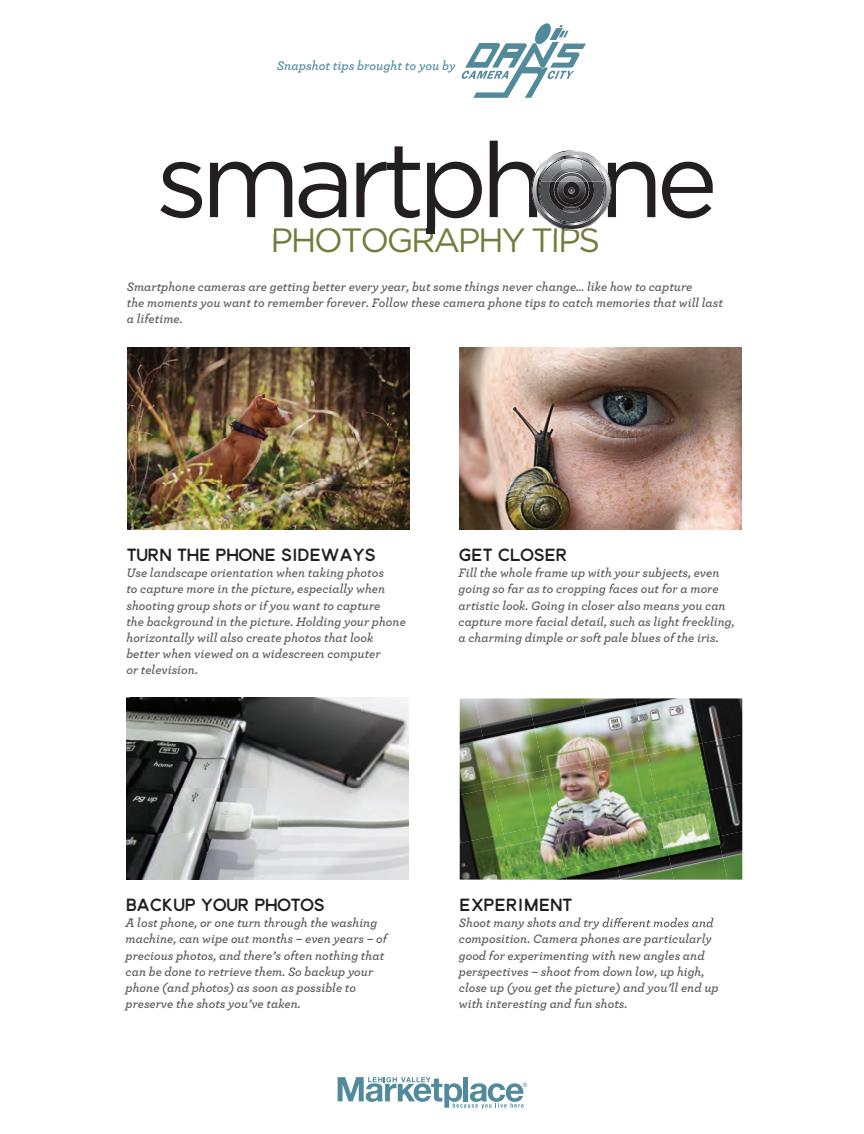
<style>
.page{position:relative;width:864px;height:1134px;background:#fff}
.page>*{position:absolute;margin:0;border:0;box-sizing:border-box;transform-origin:0 0}
.t1{font:105px "Gotham HTF";letter-spacing:-.07em;color:#231f20}
.t2{font:33.9px "Gotham HTF";letter-spacing:-.07em;color:#747b3b}
.t3{font:17.7px "Smoothy Sans";letter-spacing:-.05em;color:#231f20}
.t4{font:italic 600 13.2px "Archer";color:#508a9b}
.t5{font:italic 600 12.9px/16.2px "Archer";color:#57585a}
.s1{color:#231f20}
</style>
<div class="page">
<img style="left:459px;top:347px;width:283px;height:183px">
<img style="left:127px;top:347px;width:283px;height:183px">
<img style="left:460px;top:698px;width:15px;height:44px">
<img style="left:475px;top:698px;width:53px;height:44px">
<img style="left:528px;top:698px;width:54px;height:33px">
<img style="left:582px;top:698px;width:53px;height:22px">
<img style="left:635px;top:698px;width:2px;height:11px">
<img style="left:460px;top:742px;width:24px;height:46px">
<img style="left:484px;top:731px;width:51px;height:57px">
<img style="left:535px;top:720px;width:51px;height:57px">
<img style="left:586px;top:709px;width:51px;height:57px">
<img style="left:637px;top:698px;width:52px;height:57px">
<img style="left:689px;top:698px;width:53px;height:46px">
<img style="left:460px;top:788px;width:34px;height:46px">
<img style="left:494px;top:777px;width:51px;height:57px">
<img style="left:545px;top:766px;width:51px;height:57px">
<img style="left:596px;top:755px;width:51px;height:57px">
<img style="left:647px;top:744px;width:51px;height:57px">
<img style="left:698px;top:735px;width:44px;height:55px">
<img style="left:460px;top:834px;width:43px;height:46px">
<img style="left:503px;top:823px;width:52px;height:57px">
<img style="left:555px;top:812px;width:51px;height:57px">
<img style="left:606px;top:801px;width:51px;height:57px">
<img style="left:657px;top:790px;width:51px;height:57px">
<img style="left:708px;top:783px;width:34px;height:53px">
<img style="left:516px;top:869px;width:49px;height:11px">
<img style="left:565px;top:858px;width:51px;height:22px">
<img style="left:616px;top:847px;width:51px;height:33px">
<img style="left:667px;top:836px;width:51px;height:44px">
<img style="left:718px;top:831px;width:24px;height:49px">
<svg style="left:603px;top:918px;width:111px;height:9px"></svg>
<img style="left:126px;top:697px;width:283px;height:183px">
<svg style="left:426px;top:151px;width:184px;height:83px"></svg>
<svg style="left:462px;top:23px;width:124px;height:75px"></svg>
<svg style="left:338px;top:1077px;width:189px;height:32px"></svg>
<p class="t4" style="left:277px;top:55px;width:180px">Snapshot tips brought to you by</p>
<h1 class="t1" style="left:156px;top:122px;width:564px">smartphone</h1>
<h2 class="t2" style="left:271px;top:222px;width:331px">PHOTOG<span class="s1">RA</span>PHY TIPS</h2>
<p class="t5" style="left:127px;top:277px;width:598px">Smartphone cameras are getting better every year, but some things never change… like how to capture<br>the moments you want to remember forever. Follow these camera phone tips to catch memories that will last a lifetime.</p>
<h3 class="t3" style="left:126px;top:547px;width:251px">TURN THE PHONE SIDEWAYS</h3>
<p class="t5" style="left:126px;top:564px;width:281px">Use landscape orientation when taking photos<br>to capture more in the picture, especially when shooting group shots or if you want to capture<br>the background in the picture. Holding your phone horizontally will also create photos that look better when viewed on a widescreen computer<br>or television.</p>
<h3 class="t3" style="left:459px;top:547px;width:111px">GET CLOSER</h3>
<p class="t5" style="left:459px;top:564px;width:278px">Fill the whole frame up with your subjects, even going so far as to cropping faces out for a more artistic look. Going in closer also means you can capture more facial detail, such as light freckling, a charming dimple or soft pale blues of the iris.</p>
<h3 class="t3" style="left:126px;top:897px;width:201px">BACKUP YOUR PHOTOS</h3>
<p class="t5" style="left:126px;top:914px;width:263px">A lost phone, or one turn through the washing machine, can wipe out months – even years – of precious photos, and there’s often nothing that can be done to retrieve them. So backup your phone (and photos) as soon as possible to preserve the shots you’ve taken.</p>
<h3 class="t3" style="left:459px;top:897px;width:115px">EXPERIMENT</h3>
<p class="t5" style="left:459px;top:914px;width:261px">Shoot many shots and try<br>composition. Camera phones are particularly good for experimenting with new angles and perspectives – shoot from down low, up high, close up (you get the picture) and you’ll end up with interesting and fun shots.</p>
</div>
